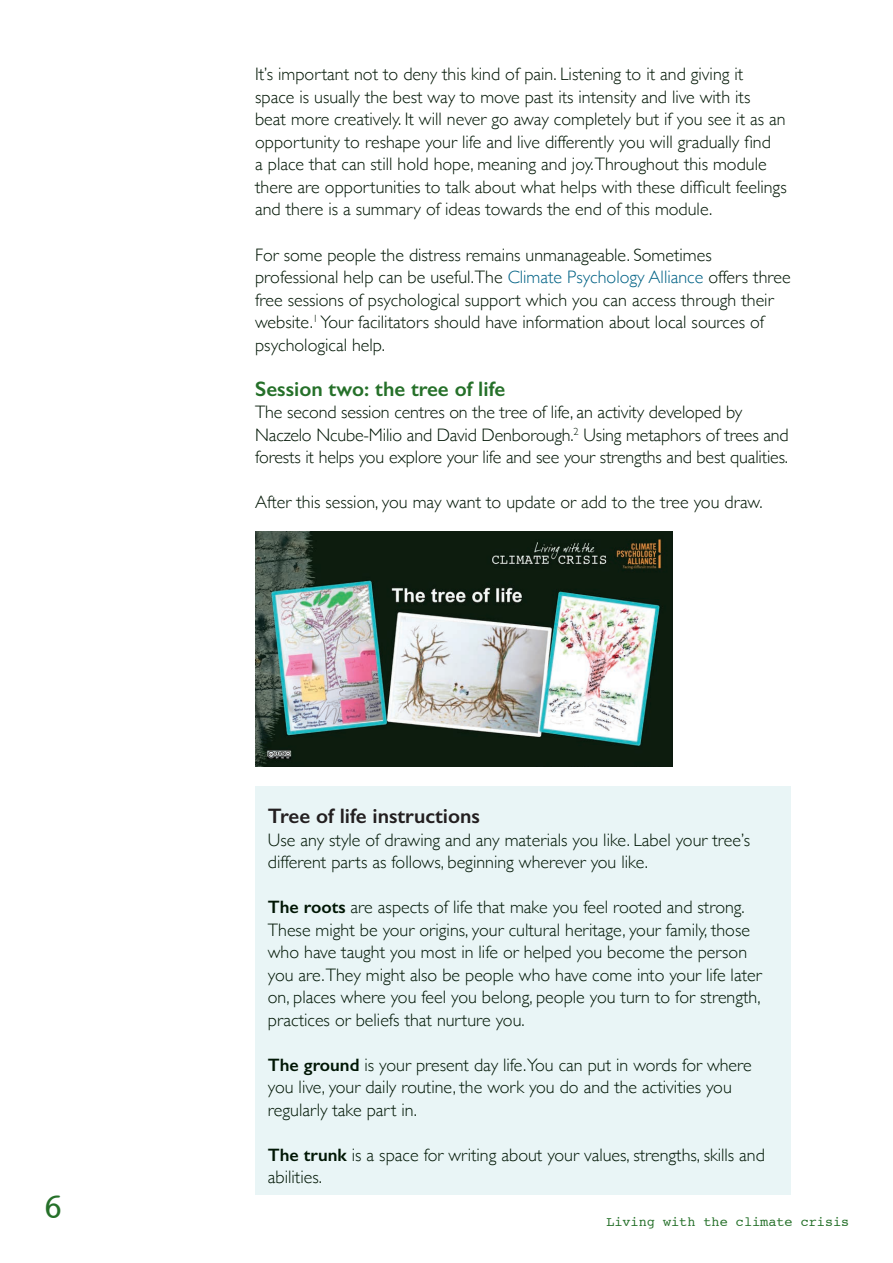
<style>
.page{position:relative;width:893px;height:1263px;background:#fff}
.page>*{position:absolute;margin:0;border:0;box-sizing:border-box;transform-origin:0 0}
.t1{font:36px "Courier";color:#257029}
.t2{font:600 21px "Gill Sans";color:#257029}
.t3{font:600 21px "Gill Sans";color:#231f20}
.t4{font:300 18px/22.5px "Gill Sans";color:#001604}
.t5{font:13.5px "Courier";color:#257029}
.s1{color:#006285}
.s2{font-weight:600}
</style>
<div class="page">
<div style="left:255px;top:787px;width:536px;height:408px;background:#e9f5f6"></div>
<img style="left:255px;top:531px;width:417px;height:235px">
<h1 class="t1" style="left:43px;top:1178px;width:23px">6</h1>
<p class="t4" style="left:255px;top:62px;width:533px">It’s important not to deny this kind of pain. Listening to it and giving it space is usually the best way to move past its intensity and live with its<br>beat more creatively. It will never go away completely but if you see it as an opportunity to reshape your life and live differently you will gradually find<br>a place that can still hold hope, meaning and joy.Throughout this module there are opportunities to talk about what helps with these difficult feelings and there is a summary of ideas towards the end of this module.</p>
<p class="t4" style="left:255px;top:242px;width:537px">For some people the distress remains unmanageable. Sometimes professional help can be useful.The <span class="s1">Climate Psychology Alliance</span> offers three free sessions of psychological support which you can access through their website.<sup>1</sup> Your facilitators should have information about local sources of psychological help.</p>
<p class="t2" style="left:255px;top:376px;width:252px">Session two: the tree of life</p>
<p class="t4" style="left:255px;top:400px;width:535px">The second session centres on the tree of life, an activity developed by<br>Naczelo Ncube-Milio and David Denborough.<sup>2</sup> Using metaphors of trees and forests it helps you explore your life and see your strengths and best qualities.</p>
<p class="t4" style="left:255px;top:490px;width:509px">After this session, you may want to update or add to the tree you draw.</p>
<p class="t3" style="left:268px;top:803px;width:214px">Tree of life instructions</p>
<p class="t4" style="left:268px;top:827px;width:484px">Use any style of drawing and any materials you like. Label your tree’s different parts as follows, beginning wherever you like.</p>
<p class="t4" style="left:268px;top:895px;width:495px"><span class="s2">The roots</span> are aspects of life that make you feel rooted and strong.<br>These might be your origins, your cultural heritage, your family, those who have taught you most in life or helped you become the person you are.They might also be people who have come into your life later on, places where you feel you belong, people you turn to for strength, practices or beliefs that nurture you.</p>
<p class="t4" style="left:268px;top:1052px;width:485px"><span class="s2">The ground</span> is your present day life.You can put in words for where you live, your daily routine, the work you do and the activities you regularly take part in.</p>
<p class="t4" style="left:268px;top:1142px;width:499px"><span class="s2">The trunk</span> is a space for writing about your values, strengths, skills and abilities.</p>
<p class="t5" style="left:606px;top:1212px;width:245px">Living with the climate crisis</p>
</div>
